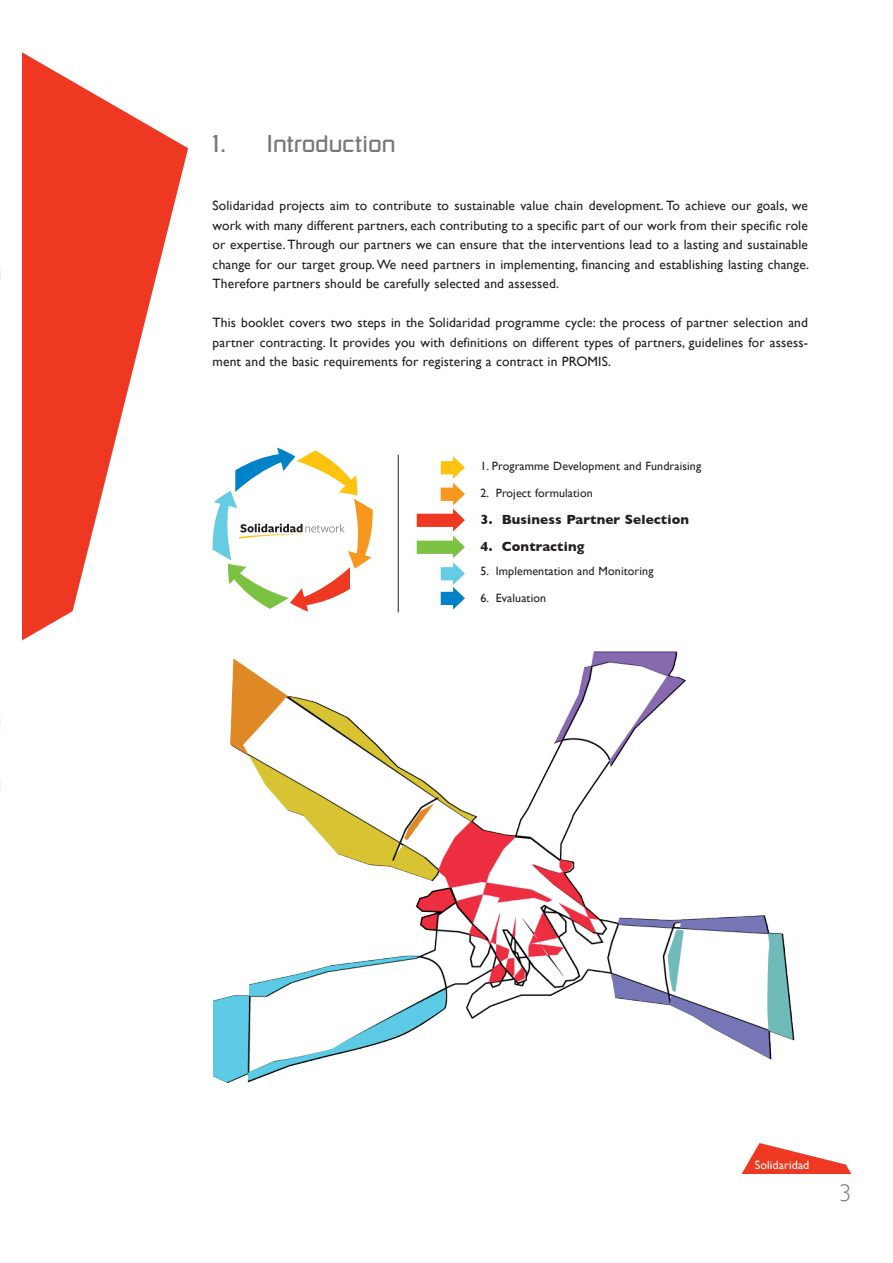
<style>
.page{position:relative;width:893px;height:1263px;background:#fff}
.page>*{position:absolute;margin:0;border:0;box-sizing:border-box;transform-origin:0 0}
.t1{font:24px "Russell Square LT";letter-spacing:-.01em;color:#76787b}
.t2{font:300 24px "Gill Sans";color:#76787b}
.t3{font:13.5px/19.5px "Gill Sans";letter-spacing:.01em;color:#231f20;text-align:justify}
.t4{font:700 13.5px "Gill Sans";letter-spacing:.01em;color:#231f20}
.t5{font:12px "Gill Sans";letter-spacing:.01em;color:#231f20}
.t6{font:12px "Gill Sans";letter-spacing:.01em;color:#fff}
</style>
<div class="page">
<svg style="left:0;top:718px;width:1px;height:72px"></svg>
<svg style="left:742px;top:1143px;width:109px;height:31px"></svg>
<svg style="left:22px;top:52px;width:166px;height:588px;fill:#ef3822"></svg>
<hr style="left:398px;top:455px;width:1px;height:157px;background:#231f20">
<svg style="left:212px;top:448px;width:161px;height:164px"></svg>
<svg style="left:417px;top:456px;width:48px;height:154px"></svg>
<img style="left:214px;top:651px;width:581px;height:432px">
<h1 class="t1" style="left:213px;top:129px;width:184px">1. Introduction</h1>
<p class="t3" style="left:213px;top:196px;width:598px">Solidaridad projects aim to contribute to sustainable value chain development. To achieve our goals, we work with many different partners, each contributing to a specific part of our work from their specific role or expertise. Through our partners we can ensure that the interventions lead to a lasting and sustainable change for our target group. We need partners in implementing, financing and establishing lasting change.<br>Therefore partners should be carefully selected and assessed.</p>
<p class="t3" style="left:213px;top:313px;width:597px">This booklet covers two steps in the Solidaridad programme cycle: the process of partner selection and partner contracting. It provides you with definitions on different types of partners, guidelines for assess&shy;ment and the basic requirements for registering a contract in PROMIS.</p>
<p class="t5" style="left:480px;top:459px;width:222px">1. Programme Development and Fundraising</p>
<p class="t5" style="left:480px;top:485px;width:114px">2. Project formulation</p>
<p class="t4" style="left:480px;top:512px;width:210px">3. Business Partner Selection</p>
<p class="t4" style="left:480px;top:538px;width:105px">4. Contracting</p>
<p class="t5" style="left:480px;top:564px;width:174px">5. Implementation and Monitoring</p>
<p class="t5" style="left:480px;top:590px;width:67px">6. Evaluation</p>
<p class="t6" style="left:755px;top:1157px;width:56px">Solidaridad</p>
<h1 class="t2" style="left:839px;top:1174px;width:13px">3</h1>
</div>
